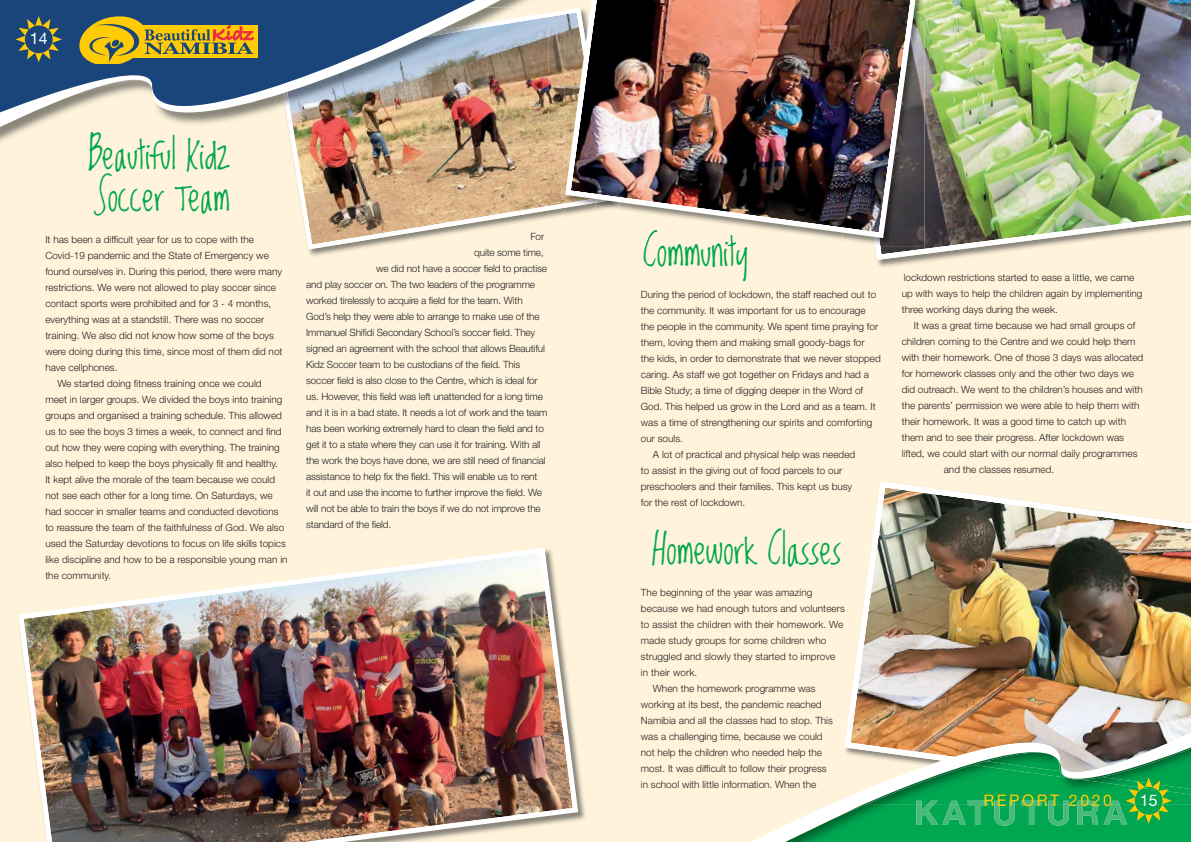
<style>
.page{position:relative;width:1191px;height:842px;background:#fff}
.page>*{position:absolute;margin:0;border:0;box-sizing:border-box;transform-origin:0 0}
.t1{font:35px/42px "Lovedbythe King";color:#00a650}
.t2{font:16px "Helvetica Neue LT Std";letter-spacing:.16em;color:#ffcb04}
.t3{font:16px "Helvetica Neue LT Std";color:#fff}
.t4{font:300 10px/16px "Helvetica Neue LT Std";color:#231f20}
</style>
<div class="page">
<div style="left:595px;top:0;width:596px;height:842px;background:#fff4db"></div>
<img style="left:849px;top:481px;width:342px;height:233px">
<div style="left:0;top:0;width:595px;height:842px;background:#fff4db"></div>
<img style="left:292px;top:10px;width:270px;height:239px">
<img style="left:18px;top:548px;width:563px;height:294px">
<img style="left:752px;top:714px;width:439px;height:128px">
<img style="left:784px;top:805px;width:407px;height:37px">
<img style="left:831px;top:746px;width:360px;height:74px">
<svg style="left:1125px;top:777px;width:46px;height:47px"></svg>
<img style="left:505px;top:13px;width:44px;height:134px">
<svg style="left:505px;top:0;width:32px;height:143px"></svg>
<img style="left:0;top:0;width:505px;height:149px">
<svg style="left:16px;top:16px;width:46px;height:46px"></svg>
<div style="left:131px;top:25px;width:127px;height:33px;background:#ffcb04"></div>
<svg style="left:77px;top:13px;width:177px;height:50px"></svg>
<img style="left:1048px;top:816px;width:20px;height:9px">
<img style="left:1048px;top:801px;width:20px;height:4px">
<img style="left:994px;top:816px;width:21px;height:9px">
<img style="left:994px;top:801px;width:21px;height:4px">
<img style="left:1103px;top:805px;width:24px;height:20px">
<svg style="left:1111px;top:801px;width:8px;height:4px"></svg>
<img style="left:1077px;top:801px;width:21px;height:24px">
<img style="left:1021px;top:801px;width:20px;height:24px">
<img style="left:967px;top:801px;width:20px;height:24px">
<img style="left:942px;top:805px;width:24px;height:20px">
<svg style="left:949px;top:801px;width:9px;height:4px"></svg>
<img style="left:916px;top:801px;width:22px;height:24px">
<img style="left:877px;top:260px;width:61px;height:7px">
<img style="left:875px;top:0;width:316px;height:260px">
<img style="left:645px;top:241px;width:91px;height:5px">
<img style="left:881px;top:0;width:43px;height:246px">
<img style="left:853px;top:241px;width:28px;height:5px">
<img style="left:562px;top:0;width:357px;height:241px">
<h2 class="t3" style="left:30px;top:33px;width:19px">14</h2>
<h1 class="t1" style="left:88px;top:136px;width:144px">Beautiful Kidz<br>Soccer Team</h1>
<p class="t4" style="left:45px;top:232px;width:210px">It has been a difficult year for us to cope with the</p>
<p class="t4" style="left:45px;top:248px;width:225px">Covid-19 pandemic and the State of Emergency we</p>
<p class="t4" style="left:45px;top:264px;width:238px">found ourselves in. During this period, there were many</p>
<p class="t4" style="left:45px;top:280px;width:232px">restrictions. We were not allowed to play soccer since</p>
<p class="t4" style="left:45px;top:296px;width:227px">contact sports were prohibited and for 3 - 4 months,</p>
<p class="t4" style="left:45px;top:312px;width:220px">everything was at a standstill. There was no soccer</p>
<p class="t4" style="left:45px;top:328px;width:230px">training. We also did not know how some of the boys</p>
<p class="t4" style="left:45px;top:344px;width:239px">were doing during this time, since most of them did not</p>
<p class="t4" style="left:45px;top:360px;width:74px">have cellphones.</p>
<p class="t4" style="left:57px;top:376px;width:206px">We started doing fitness training once we could</p>
<p class="t4" style="left:45px;top:392px;width:238px">meet in larger groups. We divided the boys into training</p>
<p class="t4" style="left:45px;top:408px;width:238px">groups and organised a training schedule. This allowed</p>
<p class="t4" style="left:45px;top:424px;width:238px">us to see the boys 3 times a week, to connect and find</p>
<p class="t4" style="left:45px;top:440px;width:236px">out how they were coping with everything. The training</p>
<p class="t4" style="left:45px;top:456px;width:234px">also helped to keep the boys physically fit and healthy.</p>
<p class="t4" style="left:45px;top:472px;width:231px">It kept alive the morale of the team because we could</p>
<p class="t4" style="left:45px;top:488px;width:229px">not see each other for a long time. On Saturdays, we</p>
<p class="t4" style="left:45px;top:504px;width:235px">had soccer in smaller teams and conducted devotions</p>
<p class="t4" style="left:45px;top:520px;width:240px">to reassure the team of the faithfulness of God. We also</p>
<p class="t4" style="left:45px;top:536px;width:242px">used the Saturday devotions to focus on life skills topics</p>
<p class="t4" style="left:45px;top:552px;width:244px">like discipline and how to be a responsible young man in</p>
<p class="t4" style="left:45px;top:568px;width:67px">the community.</p>
<p class="t4" style="left:530px;top:229px;width:15px">For</p>
<p class="t4" style="left:474px;top:245px;width:71px">quite some time,</p>
<p class="t4" style="left:376px;top:261px;width:172px">we did not have a soccer field to practise</p>
<p class="t4" style="left:306px;top:277px;width:230px">and play soccer on. The two leaders of the programme</p>
<p class="t4" style="left:306px;top:293px;width:218px">worked tirelessly to acquire a field for the team. With</p>
<p class="t4" style="left:306px;top:309px;width:235px">God’s help they were able to arrange to make use of the</p>
<p class="t4" style="left:306px;top:325px;width:230px">Immanuel Shifidi Secondary School’s soccer field. They</p>
<p class="t4" style="left:306px;top:341px;width:240px">signed an agreement with the school that allows Beautiful</p>
<p class="t4" style="left:306px;top:357px;width:216px">Kidz Soccer team to be custodians of the field. This</p>
<p class="t4" style="left:306px;top:373px;width:233px">soccer field is also close to the Centre, which is ideal for</p>
<p class="t4" style="left:306px;top:389px;width:238px">us. However, this field was left unattended for a long time</p>
<p class="t4" style="left:306px;top:405px;width:243px">and it is in a bad state. It needs a lot of work and the team</p>
<p class="t4" style="left:306px;top:421px;width:239px">has been working extremely hard to clean the field and to</p>
<p class="t4" style="left:306px;top:437px;width:236px">get it to a state where they can use it for training. With all</p>
<p class="t4" style="left:306px;top:453px;width:241px">the work the boys have done, we are still need of financial</p>
<p class="t4" style="left:306px;top:469px;width:232px">assistance to help fix the field. This will enable us to rent</p>
<p class="t4" style="left:306px;top:485px;width:237px">it out and use the income to further improve the field. We</p>
<p class="t4" style="left:306px;top:501px;width:236px">will not be able to train the boys if we do not improve the</p>
<p class="t4" style="left:306px;top:517px;width:86px">standard of the field.</p>
<h1 class="t1" style="left:643px;top:233px;width:107px">Community</h1>
<p class="t4" style="left:641px;top:287px;width:237px">During the period of lockdown, the staff reached out to</p>
<p class="t4" style="left:641px;top:303px;width:226px">the community. It was important for us to encourage</p>
<p class="t4" style="left:641px;top:319px;width:239px">the people in the community. We spent time praying for</p>
<p class="t4" style="left:641px;top:335px;width:225px">them, loving them and making small goody-bags for</p>
<p class="t4" style="left:641px;top:351px;width:241px">the kids, in order to demonstrate that we never stopped</p>
<p class="t4" style="left:641px;top:367px;width:230px">caring. As staff we got together on Fridays and had a</p>
<p class="t4" style="left:641px;top:383px;width:224px">Bible Study; a time of digging deeper in the Word of</p>
<p class="t4" style="left:641px;top:399px;width:236px">God. This helped us grow in the Lord and as a team. It</p>
<p class="t4" style="left:641px;top:415px;width:233px">was a time of strengthening our spirits and comforting</p>
<p class="t4" style="left:641px;top:431px;width:44px">our souls.</p>
<p class="t4" style="left:653px;top:447px;width:204px">A lot of practical and physical help was needed</p>
<p class="t4" style="left:641px;top:463px;width:203px">to assist in the giving out of food parcels to our</p>
<p class="t4" style="left:641px;top:479px;width:213px">preschoolers and their families. This kept us busy</p>
<p class="t4" style="left:641px;top:495px;width:106px">for the rest of lockdown.</p>
<h1 class="t1" style="left:652px;top:531px;width:191px">Homework Classes</h1>
<p class="t4" style="left:641px;top:585px;width:173px">The beginning of the year was amazing</p>
<p class="t4" style="left:641px;top:601px;width:206px">because we had enough tutors and volunteers</p>
<p class="t4" style="left:641px;top:617px;width:204px">to assist the children with their homework. We</p>
<p class="t4" style="left:641px;top:633px;width:187px">made study groups for some children who</p>
<p class="t4" style="left:641px;top:649px;width:196px">struggled and slowly they started to improve</p>
<p class="t4" style="left:641px;top:665px;width:58px">in their work.</p>
<p class="t4" style="left:653px;top:681px;width:164px">When the homework programme was</p>
<p class="t4" style="left:641px;top:697px;width:182px">working at its best, the pandemic reached</p>
<p class="t4" style="left:641px;top:713px;width:194px">Namibia and all the classes had to stop. This</p>
<p class="t4" style="left:641px;top:729px;width:183px">was a challenging time, because we could</p>
<p class="t4" style="left:641px;top:745px;width:182px">not help the children who needed help the</p>
<p class="t4" style="left:641px;top:761px;width:187px">most. It was difficult to follow their progress</p>
<p class="t4" style="left:641px;top:777px;width:177px">in school with little information. When the</p>
<p class="t4" style="left:901px;top:270px;width:242px">lockdown restrictions started to ease a little, we came up with ways to help the children again by implementing three working days during the week.</p>
<p class="t4" style="left:913px;top:318px;width:223px">It was a great time because we had small groups of</p>
<p class="t4" style="left:901px;top:334px;width:235px">children coming to the Centre and we could help them</p>
<p class="t4" style="left:901px;top:350px;width:243px">with their homework. One of those 3 days was allocated</p>
<p class="t4" style="left:901px;top:366px;width:234px">for homework classes only and the other two days we</p>
<p class="t4" style="left:901px;top:382px;width:242px">did outreach. We went to the children’s houses and with</p>
<p class="t4" style="left:901px;top:398px;width:239px">the parents’ permission we were able to help them with</p>
<p class="t4" style="left:901px;top:414px;width:226px">their homework. It was a good time to catch up with</p>
<p class="t4" style="left:901px;top:430px;width:224px">them and to see their progress. After lockdown was</p>
<p class="t4" style="left:901px;top:446px;width:237px">lifted, we could start with our normal daily programmes</p>
<p class="t4" style="left:943px;top:462px;width:112px">and the classes resumed.</p>
<h2 class="t2" style="left:983px;top:795px;width:130px">REPORT 2020</h2>
<h2 class="t3" style="left:1139px;top:794px;width:19px">15</h2>
</div>
